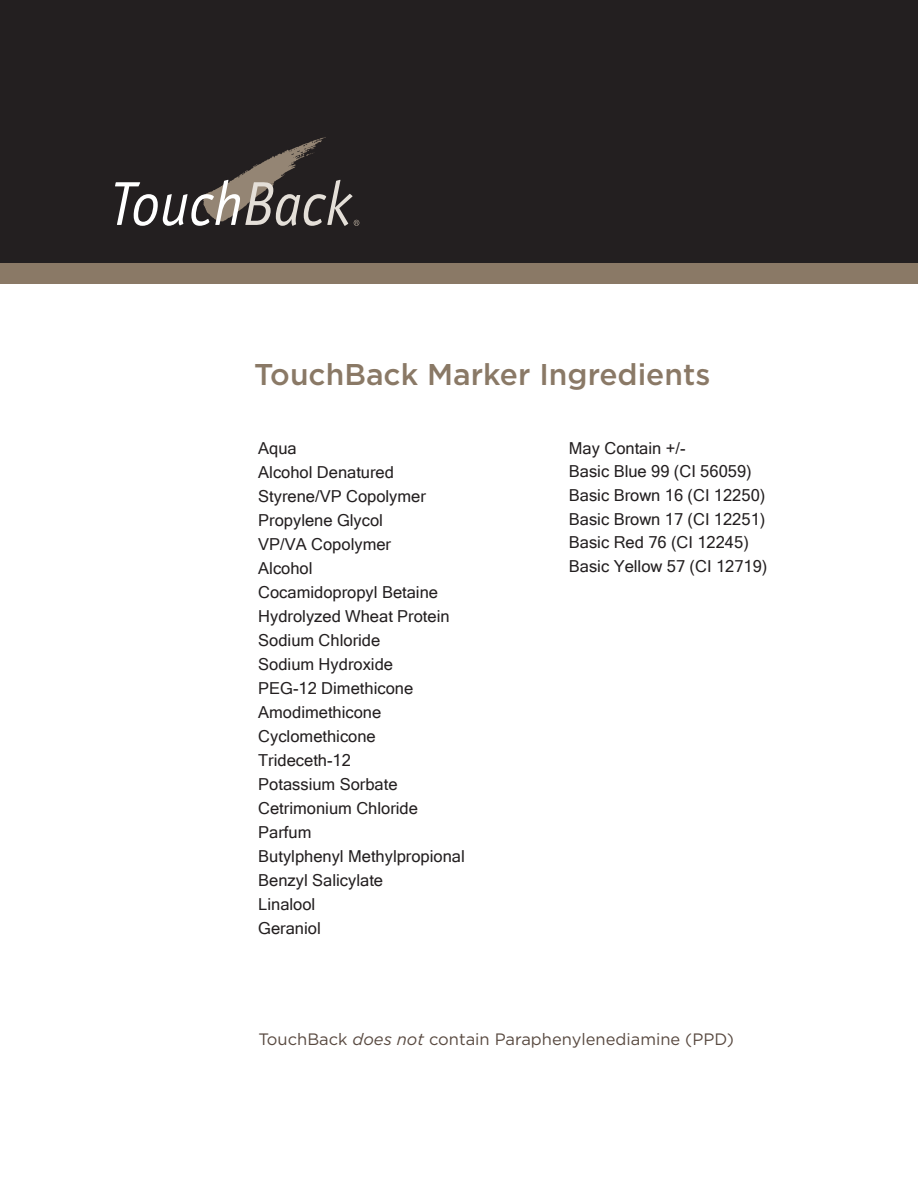
<style>
.page{position:relative;width:918px;height:1188px;background:#fff}
.page>*{position:absolute;margin:0;border:0;box-sizing:border-box;transform-origin:0 0}
.t1{font:500 30px "Gotham";color:#8a7966}
.t2{font:16.5px/24px "Microsoft Sans Serif";color:#231f20}
.t3{font:16.5px "Gotham";color:#594a41}
.s1{font-style:italic}
</style>
<div class="page">
<div style="left:0;top:240px;width:918px;height:44px;background:#8a7966"></div>
<div style="left:0;top:0;width:918px;height:262px;background:#231f20"></div>
<svg style="left:115px;top:137px;width:244px;height:89px"></svg>
<h1 class="t1" style="left:254px;top:357px;width:458px">TouchBack Marker Ingredients</h1>
<p class="t2" style="left:258px;top:435px;width:208px">Aqua<br>Alcohol Denatured<br>Styrene/VP Copolymer<br>Propylene Glycol<br>VP/VA Copolymer<br>Alcohol<br>Cocamidopropyl Betaine<br>Hydrolyzed Wheat Protein<br>Sodium Chloride<br>Sodium Hydroxide<br>PEG-12 Dimethicone<br>Amodimethicone<br>Cyclomethicone<br>Trideceth-12<br>Potassium Sorbate<br>Cetrimonium Chloride<br>Parfum<br>Butylphenyl Methylpropional<br>Benzyl Salicylate<br>Linalool<br>Geraniol</p>
<p class="t2" style="left:569px;top:435px;width:200px">May Contain +/-<br>Basic Blue 99 (CI 56059)<br>Basic Brown 16 (CI 12250)<br>Basic Brown 17 (CI 12251)<br>Basic Red 76 (CI 12245)<br>Basic Yellow 57 (CI 12719)</p>
<p class="t3" style="left:258px;top:1030px;width:477px">TouchBack <span class="s1">does not</span> contain Paraphenylenediamine (PPD)</p>
</div>
